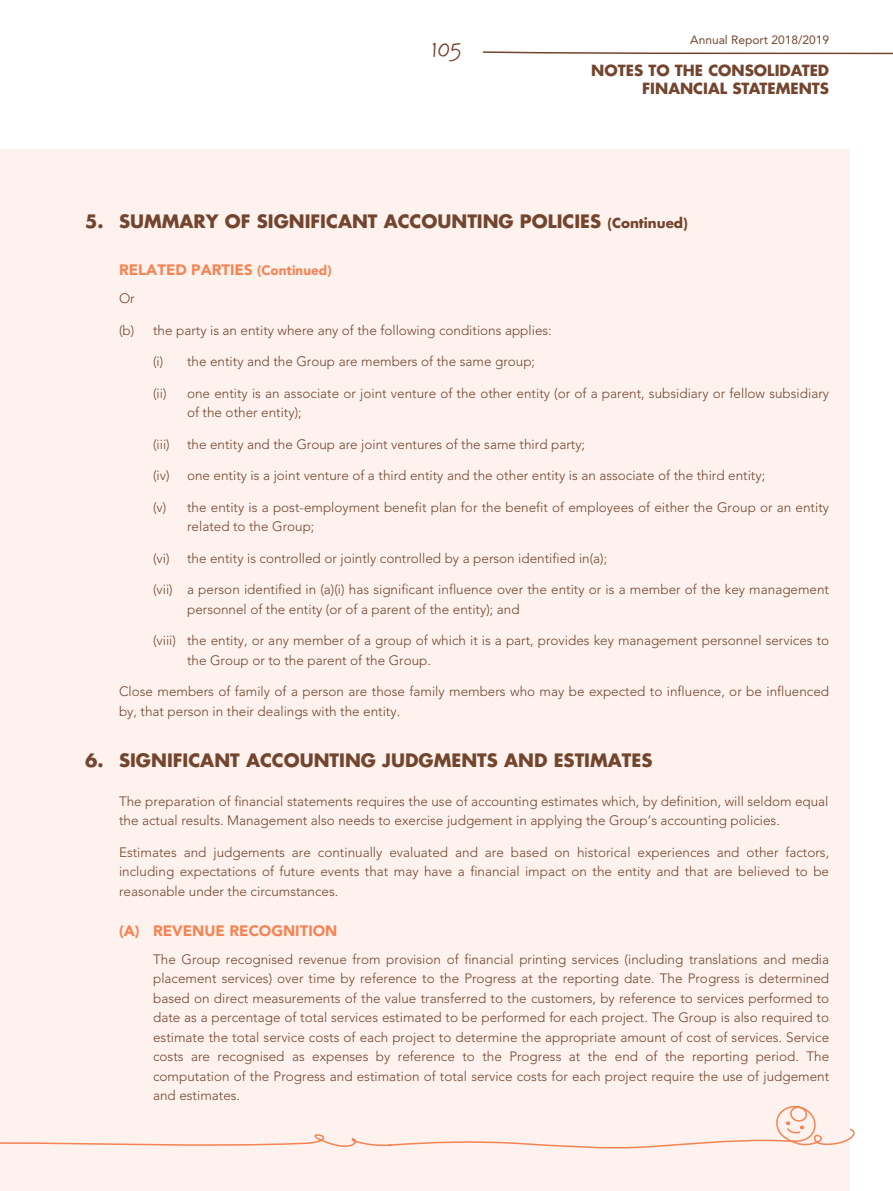
<style>
.page{position:relative;width:893px;height:1191px;background:#fff}
.page>*{position:absolute;margin:0;border:0;box-sizing:border-box;transform-origin:0 0}
.t1{font:24px "Bruno JB Std";color:#73452e}
.t2{font:700 18px "Futura Std";color:#73452e}
.t3{font:900 15px "Avenir LT Std";color:#f58353}
.t4{font:700 15px/18px "Futura Std";color:#73452e;text-align:right}
.t5{font:300 13.5px/19.5px "Avenir LT Std";color:#73452e}
.t6{font:12px "Avenir LT Std";color:#73452e}
.s1{font-size:13.5px}
</style>
<div class="page">
<div style="left:0;top:149px;width:850px;height:1042px;background:#fef2ee"></div>
<svg style="left:482px;top:51px;width:411px;height:4px"></svg>
<svg style="left:0;top:1105px;width:855px;height:44px"></svg>
<h1 class="t1" style="left:431px;top:34px;width:32px">105</h1>
<p class="t6" style="left:690px;top:33px;width:140px">Annual Report 2018/2019</p>
<p class="t4" style="left:591px;top:61px;width:239px">NOTES TO THE CONSOLIDATED<br>FINANCIAL STATEMENTS</p>
<h2 class="t2" style="left:85px;top:209px;width:604px">5. SUMMARY OF SIGNIFICANT ACCOUNTING POLICIES <span class="s1">(Continued)</span></h2>
<p class="t3" style="left:119px;top:261px;width:214px">RELATED PARTIES <span class="s1">(Continued)</span></p>
<p class="t5" style="left:119px;top:289px;width:17px">Or</p>
<p class="t5" style="left:119px;top:320px;width:434px">(b) the party is an entity where any of the following conditions applies:</p>
<p class="t5" style="left:153px;top:352px;width:383px">(i) the entity and the Group are members of the same group;</p>
<p class="t5" style="left:187px;top:383px;width:643px;text-indent:-34px">(ii) one entity is an associate or joint venture of the other entity (or of a parent, subsidiary or fellow subsidiary of the other entity);</p>
<p class="t5" style="left:153px;top:434px;width:18px">(iii)</p>
<p class="t5" style="left:187px;top:434px;width:399px">the entity and the Group are joint ventures of the same third party;</p>
<p class="t5" style="left:153px;top:466px;width:614px">(iv) one entity is a joint venture of a third entity and the other entity is an associate of the third entity;</p>
<p class="t5" style="left:187px;top:497px;width:643px;text-indent:-34px">(v) the entity is a post-employment benefit plan for the benefit of employees of either the Group or an entity related to the Group;</p>
<p class="t5" style="left:153px;top:548px;width:456px">(vi) the entity is controlled or jointly controlled by a person identified in(a);</p>
<p class="t5" style="left:187px;top:580px;width:643px;text-indent:-34px">(vii) a person identified in (a)(i) has significant influence over the entity or is a member of the key management personnel of the entity (or of a parent of the entity); and</p>
<p class="t5" style="left:187px;top:631px;width:644px;text-indent:-34px">(viii) the entity, or any member of a group of which it is a part, provides key management personnel services to the Group or to the parent of the Group.</p>
<p class="t5" style="left:119px;top:682px;width:712px">Close members of family of a person are those family members who may be expected to influence, or be influenced by, that person in their dealings with the entity.</p>
<h2 class="t2" style="left:85px;top:748px;width:569px">6. SIGNIFICANT ACCOUNTING JUDGMENTS AND ESTIMATES</h2>
<p class="t5" style="left:119px;top:791px;width:711px">The preparation of financial statements requires the use of accounting estimates which, by definition, will seldom equal the actual results. Management also needs to exercise judgement in applying the Group’s accounting policies.</p>
<p class="t5" style="left:119px;top:842px;width:712px;text-align:justify">Estimates and judgements are continually evaluated and are based on historical experiences and other factors, including expectations of future events that may have a financial impact on the entity and that are believed to be reasonable under the circumstances.</p>
<p class="t3" style="left:119px;top:921px;width:220px">(A) REVENUE RECOGNITION</p>
<p class="t5" style="left:153px;top:949px;width:678px;text-align:justify">The Group recognised revenue from provision of financial printing services (including translations and media placement services) over time by reference to the Progress at the reporting date. The Progress is determined based on direct measurements of the value transferred to the customers, by reference to services performed to date as a percentage of total services estimated to be performed for each project. The Group is also required to estimate the total service costs of each project to determine the appropriate amount of cost of services. Service costs are recognised as expenses by reference to the Progress at the end of the reporting period. The computation of the Progress and estimation of total service costs for each project require the use of judgement and estimates.</p>
</div>
